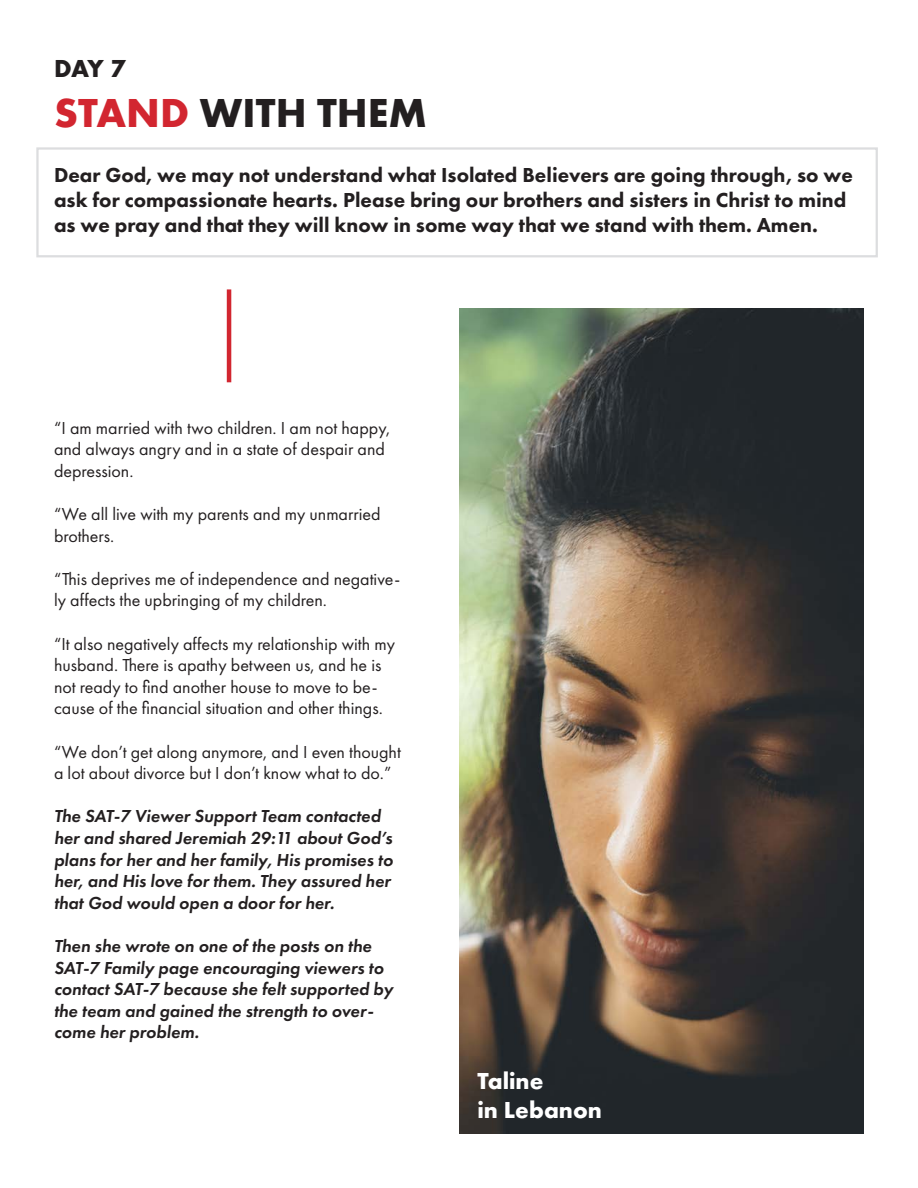
<style>
.page{position:relative;width:918px;height:1188px;background:#fff}
.page>*{position:absolute;margin:0;border:0;box-sizing:border-box;transform-origin:0 0}
.t1{font:700 42px "Futura";color:#231f20}
.t2{font:700 25.5px "Futura";color:#231f20}
.t3{font:700 24px "Futura";color:#fff}
.t4{font:800 21px/25.2px "Futura PT";color:#231f20}
.t5{font:18px/21.6px "Futura PT";color:#231f20}
.t6{font:italic 600 18px/21.6px "Futura PT";color:#231f20}
.s1{color:#d22630}
</style>
<div class="page">
<img style="left:459px;top:309px;width:405px;height:825px">
<hr style="left:227px;top:289px;width:4px;height:93px;background:#d22630">
<div style="left:36px;top:147px;width:842px;height:110px;border:2px solid #dcdddf"></div>
<p class="t2" style="left:54px;top:50px;width:73px">DAY 7</p>
<p class="t1" style="left:54px;top:84px;width:374px"><span class="s1">STAND</span> WITH THEM</p>
<p class="t4" style="left:54px;top:162px;width:800px">Dear God, we may not understand what Isolated Believers are going through, so we ask for compassionate hearts. Please bring our brothers and sisters in Christ to mind as we pray and that they will know in some way that we stand with them. Amen.</p>
<p class="t5" style="left:54px;top:417px;width:338px">“I am married with two children. I am not happy, and always angry and in a state of despair and depression.</p>
<p class="t5" style="left:54px;top:503px;width:328px">“We all live with my parents and my unmarried brothers.</p>
<p class="t5" style="left:54px;top:568px;width:348px">“This deprives me of independence and negative&shy;ly affects the upbringing of my children.</p>
<p class="t5" style="left:54px;top:633px;width:342px">“It also negatively affects my relationship with my husband. There is apathy between us, and he is not ready to find another house to move to be&shy;cause of the financial situation and other things.</p>
<p class="t5" style="left:54px;top:741px;width:348px">“We don’t get along anymore, and I even thought a lot about divorce but I don’t know what to do.”</p>
<p class="t6" style="left:54px;top:805px;width:341px">The SAT-7 Viewer Support Team contacted her and shared Jeremiah 29:11 about God’s plans for her and her family, His promises to her, and His love for them. They assured her that God would open a door for her.</p>
<p class="t6" style="left:54px;top:935px;width:341px">Then she wrote on one of the posts on the SAT-7 Family page encouraging viewers to contact SAT-7 because she felt supported by the team and gained the strength to over&shy;come her problem.</p>
<p class="t3" style="left:477px;top:1064px;width:68px">Taline</p>
<p class="t3" style="left:477px;top:1093px;width:126px">in Lebanon</p>
</div>
